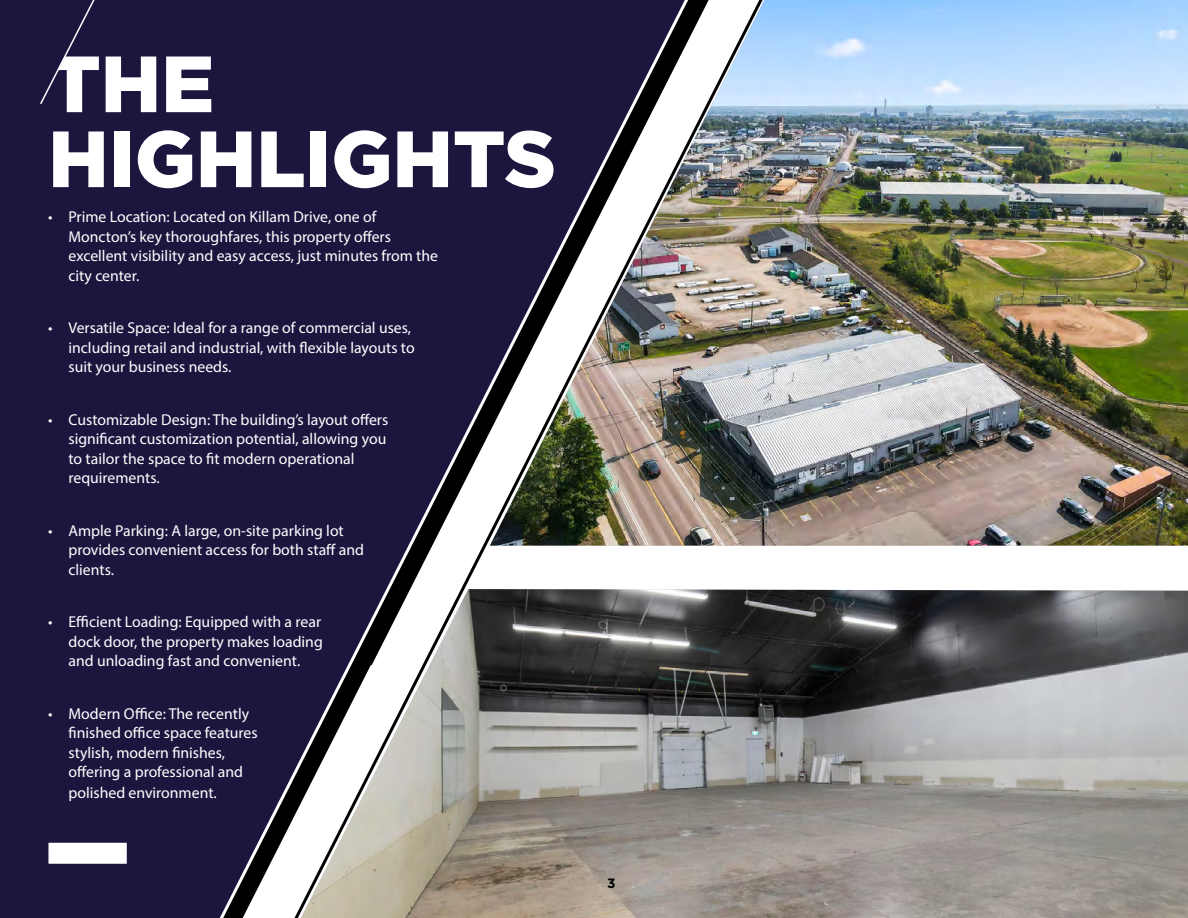
<style>
.page{position:relative;width:1188px;height:918px;background:#fff}
.page>*{position:absolute;margin:0;border:0;box-sizing:border-box;transform-origin:0 0}
.t1{font:900 79.5px/75px "Gotham";color:#fff}
.t2{font:15.75px/19.5px "Myriad Pro";color:#fff}
.t3{font:700 13.5px "Gotham";color:#000}
</style>
<div class="page">
<div style="left:0;top:0;width:140px;height:918px;background:#1c163f"></div>
<div style="left:140px;top:0;width:142px;height:918px;background:#1c163f"></div>
<img style="left:875px;top:590px;width:313px;height:328px">
<div style="left:48px;top:843px;width:79px;height:21px;background:#fff"></div>
<img style="left:875px;top:0;width:313px;height:546px">
<img style="left:282px;top:0;width:593px;height:918px">
<div style="left:39px;top:0;width:160px;height:106px;background:#1c163f"></div>
<h1 class="t1" style="left:48px;top:46px;width:509px">THE<br>HIGHLIGHTS</h1>
<p class="t2" style="left:68px;top:207px;width:371px;text-indent:-20px">• Prime Location: Located on Killam Drive, one of Moncton’s key thoroughfares, this property offers excellent visibility and easy access, just minutes from the city center.</p>
<p class="t2" style="left:68px;top:318px;width:348px;text-indent:-20px">• Versatile Space: Ideal for a range of commercial uses, including retail and industrial, with flexible layouts to suit your business needs.</p>
<p class="t2" style="left:68px;top:410px;width:321px;text-indent:-20px">• Customizable Design: The building’s layout offers significant customization potential, allowing you to tailor the space to fit modern operational requirements.</p>
<p class="t2" style="left:68px;top:521px;width:297px;text-indent:-20px">• Ample Parking: A large, on-site parking lot provides convenient access for both staff and clients.</p>
<p class="t2" style="left:68px;top:612px;width:256px;text-align:justify;text-indent:-20px">• Efficient Loading: Equipped with a rear dock door, the property makes loading and unloading fast and convenient.</p>
<p class="t2" style="left:68px;top:704px;width:191px;text-indent:-20px">• Modern Office: The recently finished office space features stylish, modern finishes, offering a professional and</p>
<p class="t2" style="left:68px;top:783px;width:150px">polished environment.</p>
<p class="t3" style="left:607px;top:874px;width:10px">3</p>
</div>
